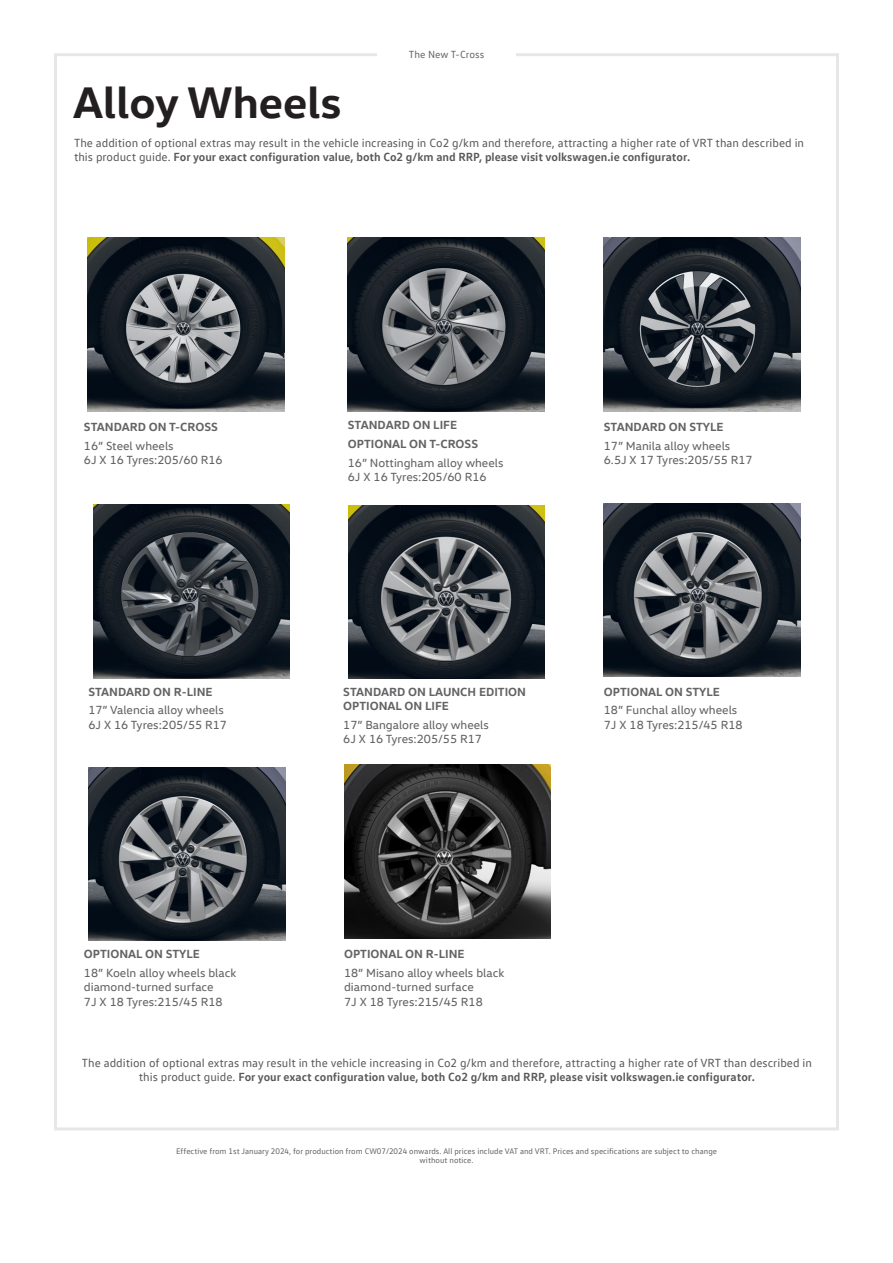
<style>
.page{position:relative;width:893px;height:1263px;background:#fff}
.page>*{position:absolute;margin:0;border:0;box-sizing:border-box;transform-origin:0 0}
.Page_heading{font:700 45px "VW Head";color:#231f20}
.t1{font:12px/14.4px "VW Text";color:#57585a;text-align:center}
.Centred_text{font:12px/14.4px "VW Head";color:#636366}
.Centred_text-2{font:700 12px/14.4px "VW Head";color:#636366}
.t2{font:10.5px "VW Text";color:#636366}
.t3{font:8.25px/9.9px "VW Text";color:#636366;text-align:center}
.s1{font-weight:700}
</style>
<div class="page">
<img style="left:604px;top:238px;width:197px;height:173px">
<img style="left:604px;top:503px;width:197px;height:173px">
<img style="left:88px;top:767px;width:198px;height:174px">
<img style="left:344px;top:764px;width:206px;height:174px">
<img style="left:87px;top:238px;width:198px;height:173px">
<img style="left:347px;top:238px;width:197px;height:173px">
<img style="left:93px;top:505px;width:196px;height:173px">
<img style="left:348px;top:505px;width:196px;height:173px">
<p class="Page_heading" style="left:73px;top:73px;width:270px">Alloy Wheels</p>
<p class="t2" style="left:409px;top:47px;width:77px">The New T-Cross</p>
<p class="t1" style="left:74px;top:135px;width:732px;text-align:left">The addition of optional extras may result in the vehicle increasing in Co2 g/km and therefore, attracting a higher rate of VRT than described in this product guide. <span class="s1">For your exact configuration value, both Co2 g/km and RRP, please visit volkswagen.ie configurator.</span></p>
<p class="Centred_text-2" style="left:84px;top:419px;width:135px">STANDARD ON T-CROSS</p>
<p class="Centred_text" style="left:84px;top:438px;width:140px">16” Steel wheels<br>6J X 16 Tyres:205/60 R16</p>
<p class="Centred_text-2" style="left:88px;top:684px;width:126px">STANDARD ON R-LINE</p>
<p class="Centred_text" style="left:88px;top:703px;width:140px">17” Valencia alloy wheels<br>6J X 16 Tyres:205/55 R17</p>
<p class="Centred_text-2" style="left:84px;top:946px;width:118px">OPTIONAL ON STYLE</p>
<p class="Centred_text" style="left:84px;top:965px;width:154px">18” Koeln alloy wheels black diamond-turned surface<br>7J X 18 Tyres:215/45 R18</p>
<p class="Centred_text-2" style="left:348px;top:417px;width:111px">STANDARD ON LIFE</p>
<p class="Centred_text-2" style="left:348px;top:436px;width:132px">OPTIONAL ON T-CROSS</p>
<p class="Centred_text" style="left:348px;top:455px;width:157px">16” Nottingham alloy wheels<br>6J X 16 Tyres:205/60 R16</p>
<p class="Centred_text-2" style="left:604px;top:419px;width:121px">STANDARD ON STYLE</p>
<p class="Centred_text" style="left:604px;top:438px;width:150px">17” Manila alloy wheels<br>6.5J X 17 Tyres:205/55 R17</p>
<p class="Centred_text-2" style="left:343px;top:684px;width:184px">STANDARD ON LAUNCH EDITION<br>OPTIONAL ON LIFE</p>
<p class="Centred_text" style="left:343px;top:717px;width:147px">17” Bangalore alloy wheels<br>6J X 16 Tyres:205/55 R17</p>
<p class="Centred_text-2" style="left:604px;top:684px;width:118px">OPTIONAL ON STYLE</p>
<p class="Centred_text" style="left:604px;top:703px;width:140px">18” Funchal alloy wheels<br>7J X 18 Tyres:215/45 R18</p>
<p class="Centred_text-2" style="left:344px;top:946px;width:122px">OPTIONAL ON R-LINE</p>
<p class="Centred_text" style="left:344px;top:965px;width:162px">18” Misano alloy wheels black diamond-turned surface<br>7J X 18 Tyres:215/45 R18</p>
<p class="t1" style="left:82px;top:1055px;width:732px">The addition of optional extras may result in the vehicle increasing in Co2 g/km and therefore, attracting a higher rate of VRT than described in this product guide. <span class="s1">For your exact configuration value, both Co2 g/km and RRP, please visit volkswagen.ie configurator.</span></p>
<p class="t3" style="left:176px;top:1145px;width:542px">Effective from 1st January 2024, for production from CW07/2024 onwards. All prices include VAT and VRT. Prices and specifications are subject to change without notice.</p>
</div>
